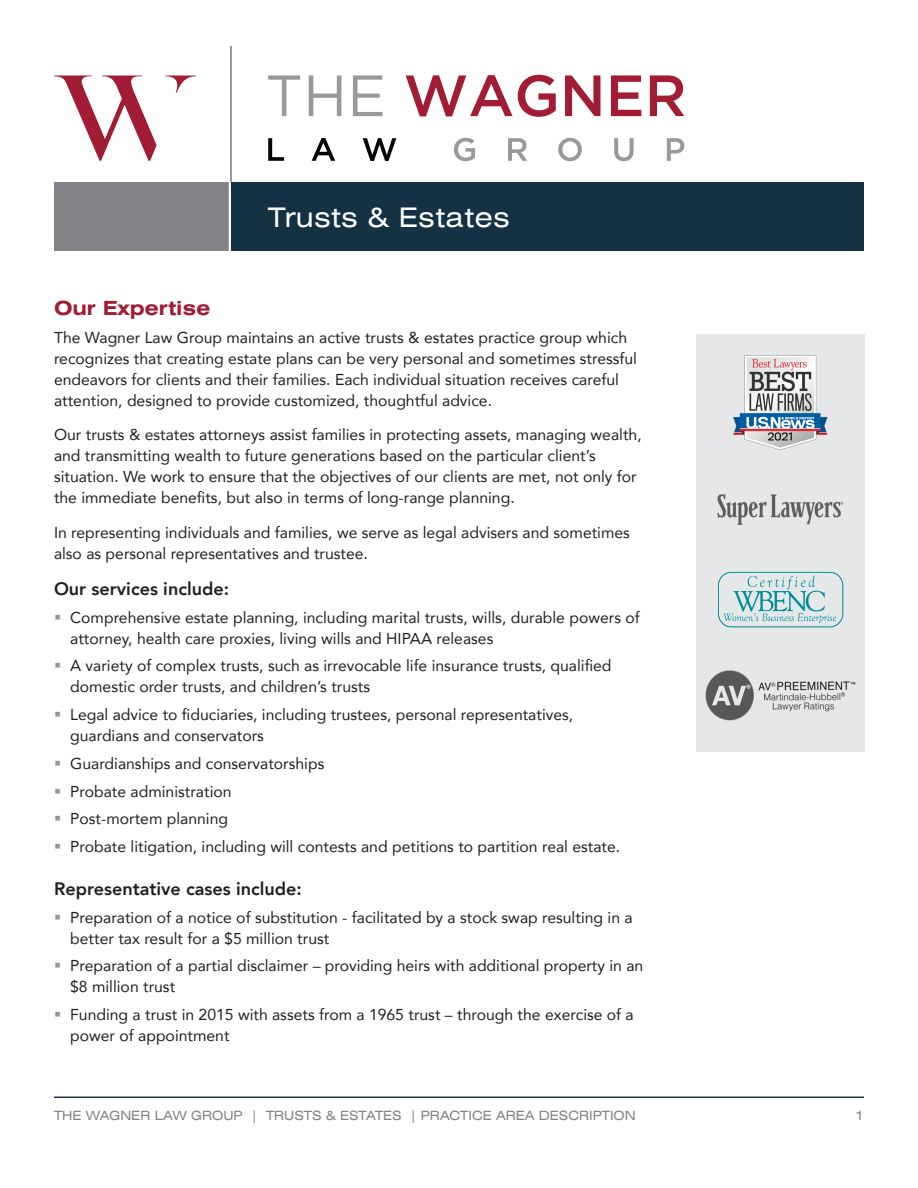
<style>
.page{position:relative;width:918px;height:1188px;background:#fff}
.page>*{position:absolute;margin:0;border:0;box-sizing:border-box;transform-origin:0 0}
.t1{font:expanded 27px "Swiss 721 BT";letter-spacing:.02em;color:#fff}
.Red_headline{font:700 expanded 19.5px "Swiss 721 BT";color:#a21c35}
.subhead{font:800 18px "Avenir";color:#231f20}
.body_copy{font:15.75px/21px "Avenir";color:#231f20}
.t2{font:expanded 12.75px "Swiss 721 BT";color:#808285}
</style>
<div class="page">
<svg style="left:406px;top:75px;width:278px;height:42px"></svg>
<svg style="left:268px;top:75px;width:115px;height:41px"></svg>
<svg style="left:268px;top:138px;width:128px;height:23px"></svg>
<svg style="left:454px;top:138px;width:230px;height:23px"></svg>
<hr style="left:230px;top:46px;width:2px;height:144px;background:#999">
<svg style="left:54px;top:76px;width:142px;height:85px"></svg>
<div style="left:230px;top:182px;width:634px;height:69px;background:#153245"></div>
<div style="left:54px;top:182px;width:176px;height:69px;background:#828487"></div>
<hr style="left:229px;top:182px;width:2px;height:73px;background:#fff">
<hr style="left:54px;top:1097px;width:810px;height:1px;background:#153245">
<div style="left:696px;top:334px;width:169px;height:418px;background:#e6e7e9"></div>
<img style="left:717px;top:494px;width:127px;height:30px">
<img style="left:717px;top:571px;width:127px;height:57px">
<img style="left:705px;top:671px;width:151px;height:49px">
<img style="left:733px;top:355px;width:95px;height:95px">
<p class="t1" style="left:268px;top:201px;width:243px">Trusts &amp; Estates</p>
<p class="Red_headline" style="left:54px;top:296px;width:158px">Our Expertise</p>
<p class="body_copy" style="left:54px;top:326px;width:585px">The Wagner Law Group maintains an active trusts &amp; estates practice group which recognizes that creating estate plans can be very personal and sometimes stressful endeavors for clients and their families. Each individual situation receives careful attention, designed to provide customized, thoughtful advice.</p>
<p class="body_copy" style="left:54px;top:424px;width:589px">Our trusts &amp; estates attorneys assist families in protecting assets, managing wealth, and transmitting wealth to future generations based on the particular client’s situation. We work to ensure that the objectives of our clients are met, not only for the immediate benefits, but also in terms of long-range planning.</p>
<p class="body_copy" style="left:54px;top:521px;width:577px">In representing individuals and families, we serve as legal advisers and sometimes also as personal representatives and trustee.</p>
<p class="subhead" style="left:54px;top:575px;width:177px">Our services include:</p>
<p class="body_copy" style="left:70px;top:606px;width:571px">Comprehensive estate planning, including marital trusts, wills, durable powers of attorney, health care proxies, living wills and HIPAA releases</p>
<p class="body_copy" style="left:70px;top:655px;width:543px">A variety of complex trusts, such as irrevocable life insurance trusts, qualified domestic order trusts, and children’s trusts</p>
<p class="body_copy" style="left:70px;top:704px;width:505px">Legal advice to fiduciaries, including trustees, personal representatives, guardians and conservators</p>
<p class="body_copy" style="left:70px;top:752px;width:256px">Guardianships and conservatorships</p>
<p class="body_copy" style="left:70px;top:780px;width:163px">Probate administration</p>
<p class="body_copy" style="left:70px;top:808px;width:159px">Post-mortem planning</p>
<p class="body_copy" style="left:70px;top:836px;width:552px">Probate litigation, including will contests and petitions to partition real estate.</p>
<p class="subhead" style="left:54px;top:875px;width:249px">Representative cases include:</p>
<p class="body_copy" style="left:70px;top:906px;width:564px">Preparation of a notice of substitution - facilitated by a stock swap resulting in a better tax result for a $5 million trust</p>
<p class="body_copy" style="left:70px;top:955px;width:575px">Preparation of a partial disclaimer – providing heirs with additional property in an $8 million trust</p>
<p class="body_copy" style="left:70px;top:1004px;width:565px">Funding a trust in 2015 with assets from a 1965 trust – through the exercise of a power of appointment</p>
<p class="t2" style="left:54px;top:1108px;width:583px">THE WAGNER LAW GROUP | TRUSTS &amp; ESTATES | PRACTICE AREA DESCRIPTION</p>
<p class="t2" style="left:855px;top:1108px;width:10px">1</p>
</div>
